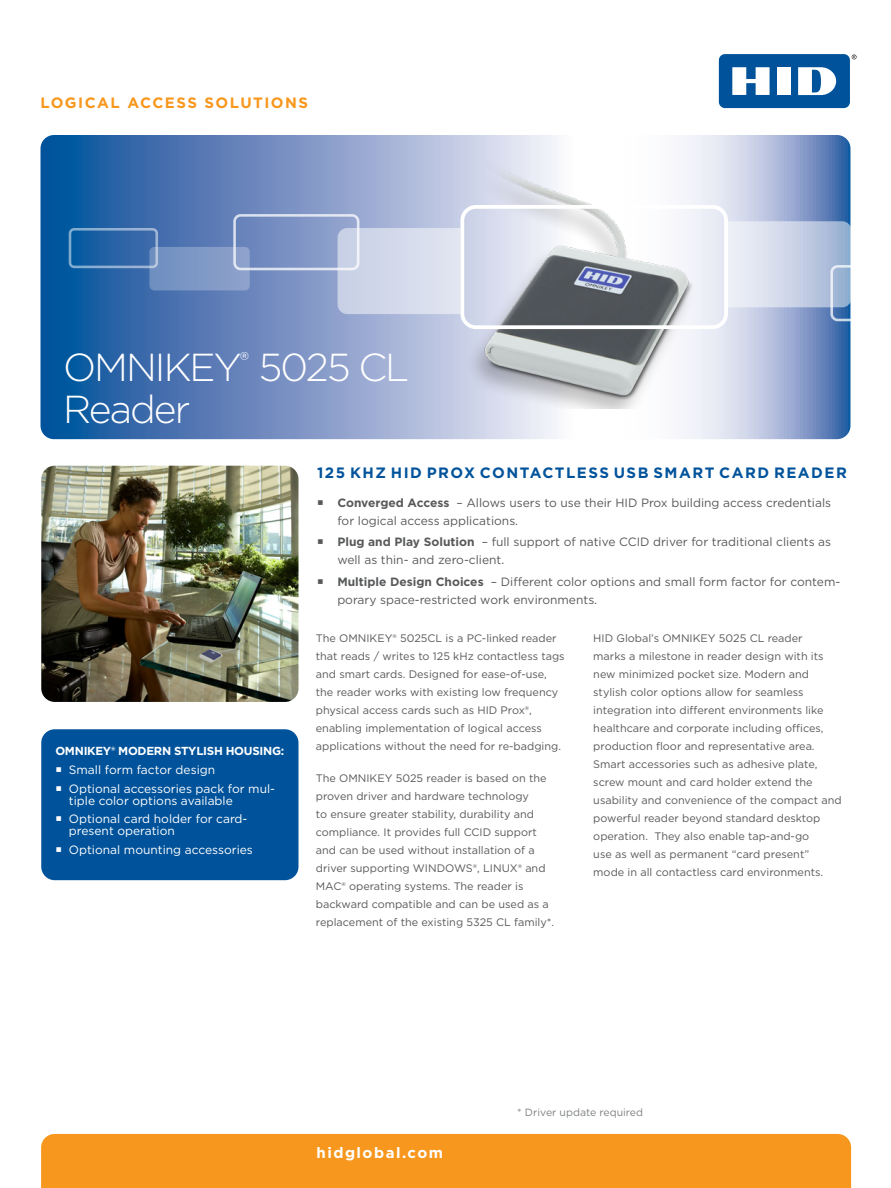
<style>
.page{position:relative;width:891px;height:1188px;background:#fff}
.page>*{position:absolute;margin:0;border:0;box-sizing:border-box;transform-origin:0 0}
.t1{font:300 39px/42px "Gotham";letter-spacing:-.05em;color:#fff}
.t2{font:700 15px "Gotham";letter-spacing:.1em;color:#00539b}
.t3{font:700 15px "Gotham";letter-spacing:.1em;color:#f8971d}
.t4{font:700 15px "Gotham";letter-spacing:.1em;color:#fff}
.t5{font:12px/18px "Gotham";color:#58595b}
.t6{font:12px/12px "Gotham";color:#fff}
.Bluebox_header{font:700 11.7px "Gotham";letter-spacing:-.025em;color:#fff}
.body{font:10.8px/18px "Gotham";color:#58595b}
.t7{font:10.5px "Gotham";color:#7e8083}
.s1{font-weight:700}
</style>
<div class="page">
<svg style="left:852px;top:55px;width:5px;height:4px"></svg>
<div style="left:719px;top:54px;width:131px;height:54px;background:#00539b;border-radius:6px"></div>
<div style="left:777px;top:67px;width:14px;height:28px;background:#fff"></div>
<svg style="left:732px;top:67px;width:38px;height:28px"></svg>
<svg style="left:798px;top:67px;width:38px;height:28px"></svg>
<svg style="left:40px;top:135px;width:810px;height:304px;background:#6b8dbf"></svg>
<div style="left:41px;top:1134px;width:810px;height:54px;background:#f8971d"></div>
<img style="left:420px;top:146px;width:357px;height:262px">
<div style="left:233px;top:214px;width:126px;height:56px;border:3px solid #fff;border-radius:6px"></div>
<svg style="left:149px;top:247px;width:101px;height:43px;background:#8099c6"></svg>
<div style="left:69px;top:228px;width:89px;height:40px;border:3px solid #fff;border-radius:4px"></div>
<div style="left:460px;top:205px;width:268px;height:124px;border:4px solid #fff;border-radius:14px"></div>
<svg style="left:338px;top:228px;width:122px;height:86px;background:#d4daeb"></svg>
<svg style="left:728px;top:221px;width:123px;height:100px;background:#c3cee4"></svg>
<img style="left:41px;top:466px;width:257px;height:236px">
<div style="left:41px;top:729px;width:257px;height:151px;background:#00539b;border-radius:14px"></div>
<p class="t3" style="left:40px;top:93px;width:269px">LOGICAL ACCESS SOLUTIONS</p>
<p class="t1" style="left:63px;top:346px;width:348px">OMNIKEY<sup>®</sup> 5025 CL<br>Reader</p>
<p class="Bluebox_header" style="left:55px;top:743px;width:230px">OMNIKEY® MODERN STYLISH HOUSING:</p>
<p class="t6" style="left:69px;top:763px;width:148px">Small form factor design</p>
<p class="t6" style="left:69px;top:782px;width:208px">Optional accessories pack for mul&shy;tiple color options available</p>
<p class="t6" style="left:69px;top:813px;width:180px">Optional card holder for card&shy;present operation</p>
<p class="t6" style="left:69px;top:844px;width:186px">Optional mounting accessories</p>
<p class="t2" style="left:317px;top:462px;width:531px">125 KHZ HID PROX CONTACTLESS USB SMART CARD READER</p>
<p class="t5" style="left:337px;top:493px;width:495px"><span class="s1">Converged Access</span> – Allows users to use their HID Prox building access credentials for logical access applications.</p>
<p class="t5" style="left:337px;top:533px;width:495px"><span class="s1">Plug and Play Solution</span> – full support of native CCID driver for traditional clients as well as thin- and zero-client.</p>
<p class="t5" style="left:337px;top:572px;width:504px"><span class="s1">Multiple Design Choices</span> – Different color options and small form factor for contem&shy;porary space-restricted work environments.</p>
<p class="body" style="left:316px;top:629px;width:250px">The OMNIKEY® 5025CL is a PC-linked reader that reads / writes to 125 kHz contactless tags and smart cards. Designed for ease-of-use, the reader works with existing low frequency physical access cards such as HID Prox®, enabling implementation of logical access applications without the need for re-badging.</p>
<p class="body" style="left:316px;top:769px;width:240px">The OMNIKEY 5025 reader is based on the proven driver and hardware technology<br>to ensure greater stability, durability and compliance. It provides full CCID support and can be used without installation of a driver supporting WINDOWS®, LINUX® and MAC® operating systems. The reader is backward compatible and can be used as a replacement of the existing 5325 CL family*.</p>
<p class="body" style="left:593px;top:629px;width:250px">HID Global’s OMNIKEY 5025 CL reader<br>marks a milestone in reader design with its new minimized pocket size. Modern and stylish color options allow for seamless integration into different environments like healthcare and corporate including offices, production floor and representative area.<br>Smart accessories such as adhesive plate, screw mount and card holder extend the usability and convenience of the compact and powerful reader beyond standard desktop operation. They also enable tap-and-go<br>use as well as permanent “card present” mode in all contactless card environments.</p>
<p class="t4" style="left:316px;top:1142px;width:128px">hidglobal.com</p>
<p class="t7" style="left:517px;top:1106px;width:127px">* Driver update required</p>
</div>
